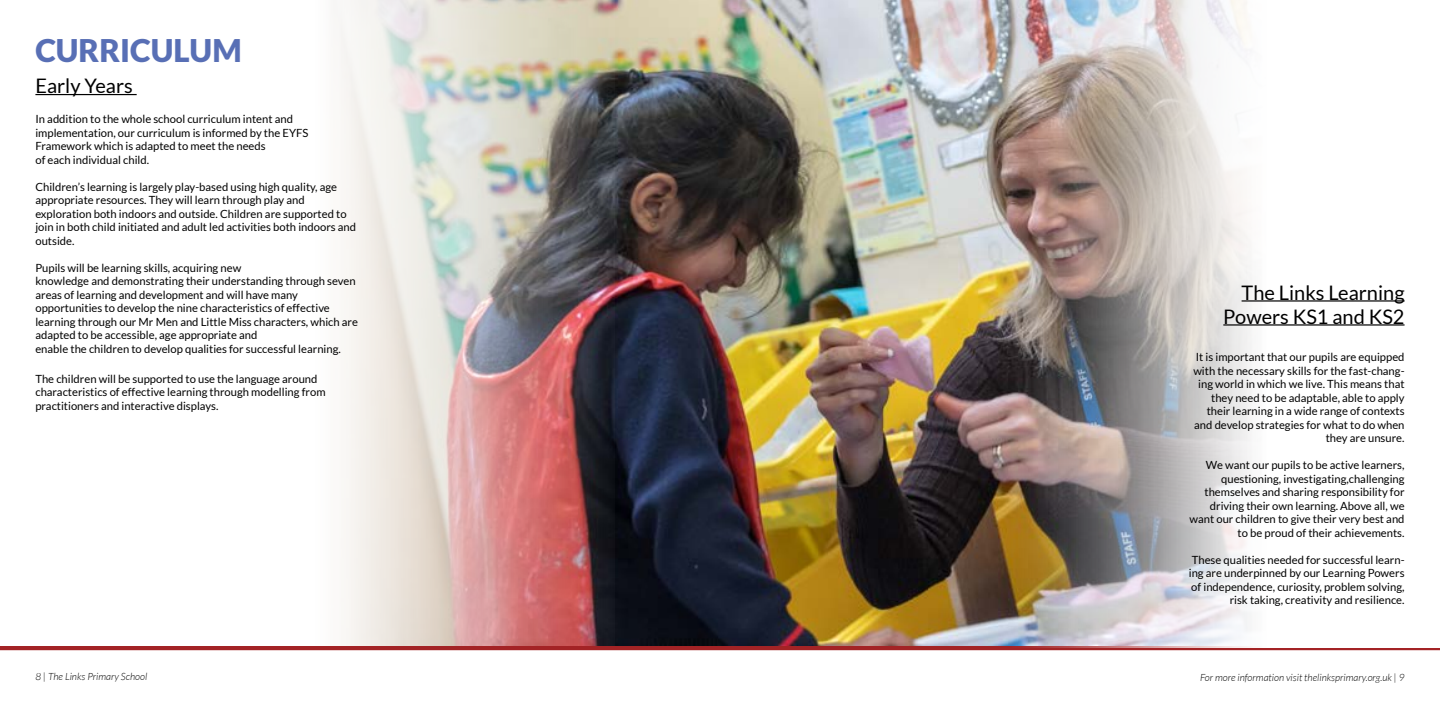
<style>
.page{position:relative;width:1440px;height:720px;background:#fff}
.page>*{position:absolute;margin:0;border:0;box-sizing:border-box;transform-origin:0 0}
.t1{font:900 31.25px "Lato";color:#586fb5}
.t2{font:20px/24px "Lato";color:#000;text-align:right}
.t3{font:11.25px/13.5px "Lato";color:#000}
.t4{font:italic 300 10px "Lato";color:#000}
</style>
<div class="page">
<div style="left:0;top:645px;width:1440px;height:5px;background:#a32325"></div>
<img style="left:278px;top:0;width:728px;height:646px">
<img style="left:1006px;top:0;width:434px;height:648px">
<img style="left:35px;top:0;width:579px;height:645px">
<hr style="left:1242px;top:300px;width:163px;height:2px;background:#000">
<hr style="left:1223px;top:324px;width:182px;height:2px;background:#000">
<hr style="left:35px;top:94px;width:102px;height:1px;background:#000">
<h1 class="t1" style="left:35px;top:32px;width:208px">CURRICULUM</h1>
<h2 class="t2" style="left:35px;top:74px;width:99px">Early Years</h2>
<p class="t3" style="left:35px;top:112px;width:275px">In addition to the whole school curriculum intent and implementation, our curriculum is informed by the EYFS Framework which is adapted to meet the needs<br>of each individual child.</p>
<p class="t3" style="left:35px;top:180px;width:322px">Children’s learning is largely play-based using high quality, age appropriate resources. They will learn through play and exploration both indoors and outside. Children are supported to join in both child initiated and adult led activities both indoors and outside.</p>
<p class="t3" style="left:35px;top:261px;width:324px">Pupils will be learning skills, acquiring new<br>knowledge and demonstrating their understanding through seven areas of learning and development and will have many opportunities to develop the nine characteristics of effective learning through our Mr Men and Little Miss characters, which are adapted to be accessible, age appropriate and<br>enable the children to develop qualities for successful learning.</p>
<p class="t3" style="left:35px;top:372px;width:292px">The children will be supported to use the language around characteristics of effective learning through modelling from practitioners and interactive displays.</p>
<h2 class="t2" style="left:1223px;top:280px;width:183px">The Links Learning<br>Powers KS1 and KS2</h2>
<p class="t3" style="left:1193px;top:350px;width:213px;text-align:right">It is important that our pupils are equipped with the necessary skills for the fast-chang&shy;ing world in which we live. This means that they need to be adaptable, able to apply their learning in a wide range of contexts and develop strategies for what to do when they are unsure.</p>
<p class="t3" style="left:1189px;top:458px;width:217px;text-align:right">We want our pupils to be active learners, questioning, investigating,challenging themselves and sharing responsibility for driving their own learning. Above all, we want our children to give their very best and to be proud of their achievements.</p>
<p class="t3" style="left:1189px;top:553px;width:217px;text-align:right">These qualities needed for successful learn&shy;ing are underpinned by our Learning Powers of independence, curiosity, problem solving, risk taking, creativity and resilience.</p>
<p class="t4" style="left:35px;top:671px;width:113px">8 | The Links Primary School</p>
<p class="t4" style="left:1200px;top:672px;width:206px">For more information visit thelinksprimary.org.uk | 9</p>
</div>
